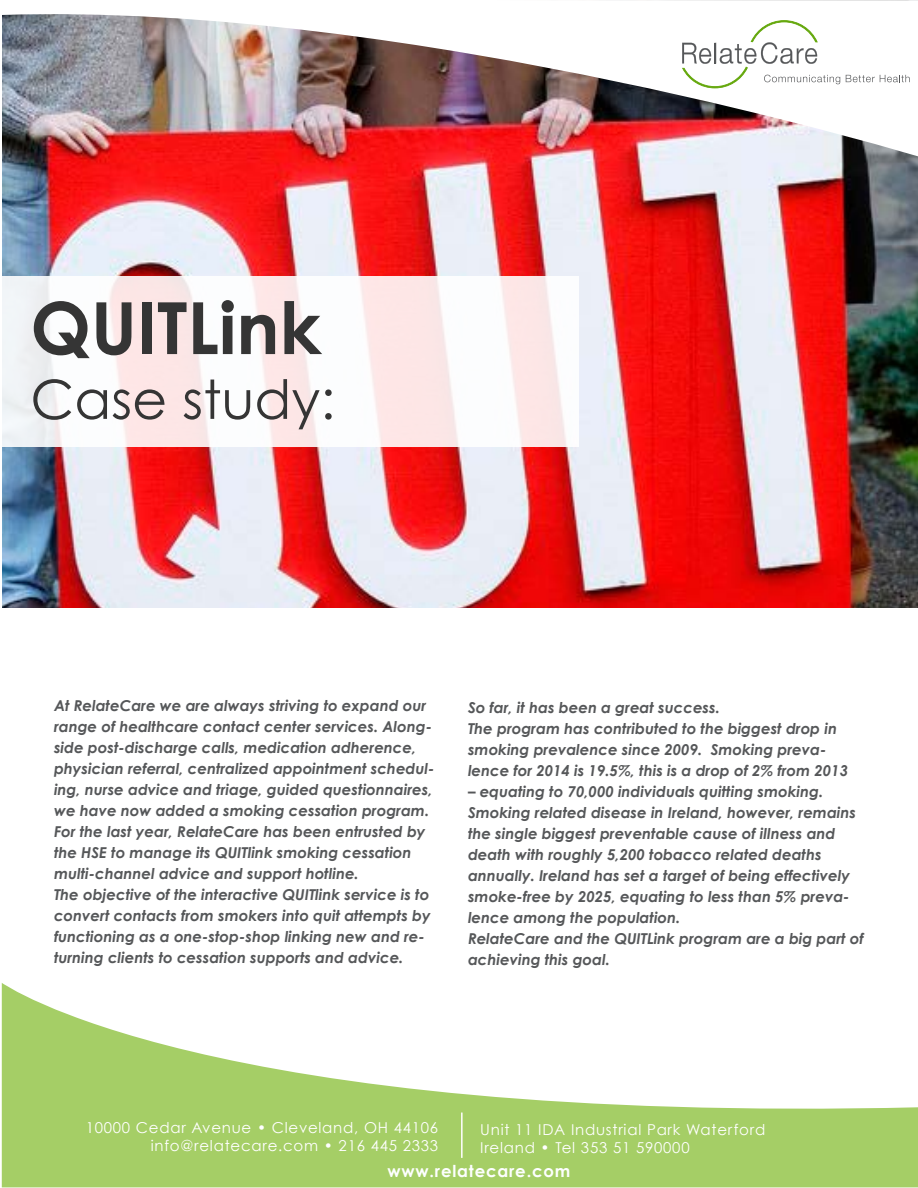
<style>
.page{position:relative;width:918px;height:1188px;background:#fff}
.page>*{position:absolute;margin:0;border:0;box-sizing:border-box;transform-origin:0 0}
.t1{font:700 72px "Century Gothic";color:#353535}
.t2{font:54px "Century Gothic";color:#353535}
.t3{font:700 16.5px "Century Gothic";letter-spacing:.05em;color:#fdffff}
.t4{font:italic 700 15px/21px "Century Gothic";color:#555759}
.t5{font:15px/18px "Century Gothic";letter-spacing:.05em;color:#fff}
</style>
<div class="page">
<img style="left:2px;top:158px;width:916px;height:450px">
<div style="left:2px;top:277px;width:577px;height:170px;background:linear-gradient(to bottom,#fbf2f3,#fbf2f2)"></div>
<img style="left:2px;top:0;width:916px;height:158px">
<svg style="left:682px;top:20px;width:158px;height:68px"></svg>
<svg style="left:846px;top:75px;width:64px;height:7px"></svg>
<svg style="left:2px;top:983px;width:916px;height:204px;fill:#a5ce66"></svg>
<hr style="left:461px;top:1113px;width:2px;height:45px;background:#fff">
<h1 class="t1" style="left:30px;top:283px;width:292px">QUITLink</h1>
<h2 class="t2" style="left:30px;top:366px;width:306px">Case study:</h2>
<p class="t4" style="left:54px;top:695px;width:382px">At RelateCare we are always striving to expand our range of healthcare contact center services. Along&shy;side post-discharge calls, medication adherence, physician referral, centralized appointment schedul&shy;ing, nurse advice and triage, guided questionnaires, we have now added a smoking cessation program.<br>For the last year, RelateCare has been entrusted by the HSE to manage its QUITlink smoking cessation multi-channel advice and support hotline.<br>The objective of the interactive QUITlink service is to convert contacts from smokers into quit attempts by functioning as a one-stop-shop linking new and re&shy;turning clients to cessation supports and advice.</p>
<p class="t4" style="left:468px;top:697px;width:382px">So far, it has been a great success.<br>The program has contributed to the biggest drop in smoking prevalence since 2009. Smoking preva&shy;lence for 2014 is 19.5%, this is a drop of 2% from 2013</p>
<p class="t4" style="left:468px;top:781px;width:397px">– equating to 70,000 individuals quitting smoking.<br>Smoking related disease in Ireland, however, remains the single biggest preventable cause of illness and death with roughly 5,200 tobacco related deaths annually. Ireland has set a target of being effectively smoke-free by 2025, equating to less than 5% preva&shy;lence among the population.<br>RelateCare and the QUITLink program are a big part of achieving this goal.</p>
<p class="t5" style="left:86px;top:1118px;width:354px;text-align:right">10000 Cedar Avenue • Cleveland, OH 44106 info@relatecare.com • 216 445 2333</p>
<p class="t3" style="left:387px;top:1161px;width:184px">www.relatecare.com</p>
<p class="t5" style="left:480px;top:1120px;width:287px">Unit 11 IDA Industrial Park Waterford<br>Ireland • Tel 353 51 590000</p>
</div>
